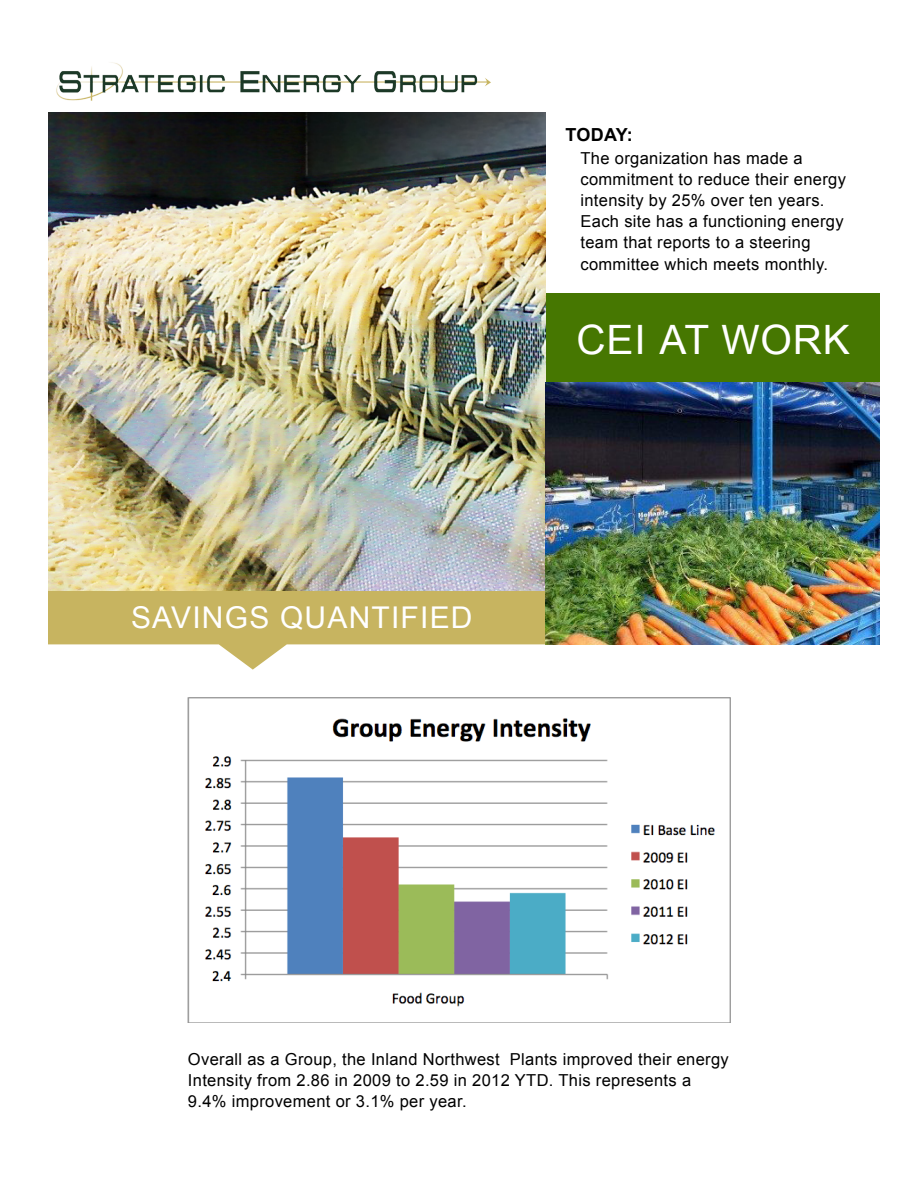
<style>
.page{position:relative;width:918px;height:1188px;background:#fff}
.page>*{position:absolute;margin:0;border:0;box-sizing:border-box;transform-origin:0 0}
.t1{font:40.5px "Arial";letter-spacing:.02em;color:#fff}
.t2{font:30px "Arial";letter-spacing:.04em;color:#fff}
.t3{font:700 18px "Arial";letter-spacing:.01em;color:#000}
.t4{font:16.5px/21.1px "Arial";letter-spacing:.02em;color:#000}
</style>
<div class="page">
<div style="left:545px;top:293px;width:334px;height:90px;background:#467701"></div>
<img style="left:48px;top:113px;width:497px;height:478px">
<img style="left:48px;top:62px;width:447px;height:98px">
<img style="left:188px;top:698px;width:542px;height:324px">
<svg style="left:48px;top:591px;width:497px;height:79px"></svg>
<img style="left:545px;top:383px;width:334px;height:261px">
<p class="t3" style="left:566px;top:122px;width:69px">TODAY:</p>
<p class="t4" style="left:580px;top:148px;width:267px">The organization has made a commitment to reduce their energy intensity by 25% over ten years.<br>Each site has a functioning energy team that reports to a steering committee which meets monthly.</p>
<p class="t2" style="left:131px;top:598px;width:343px">SAVINGS QUANTIFIED</p>
<p class="t1" style="left:577px;top:313px;width:275px">CEI AT WORK</p>
<p class="t4" style="left:188px;top:1049px;width:542px">Overall as a Group, the Inland Northwest Plants improved their energy<br>Intensity from 2.86 in 2009 to 2.59 in 2012 YTD. This represents a<br>9.4% improvement or 3.1% per year.</p>
</div>
